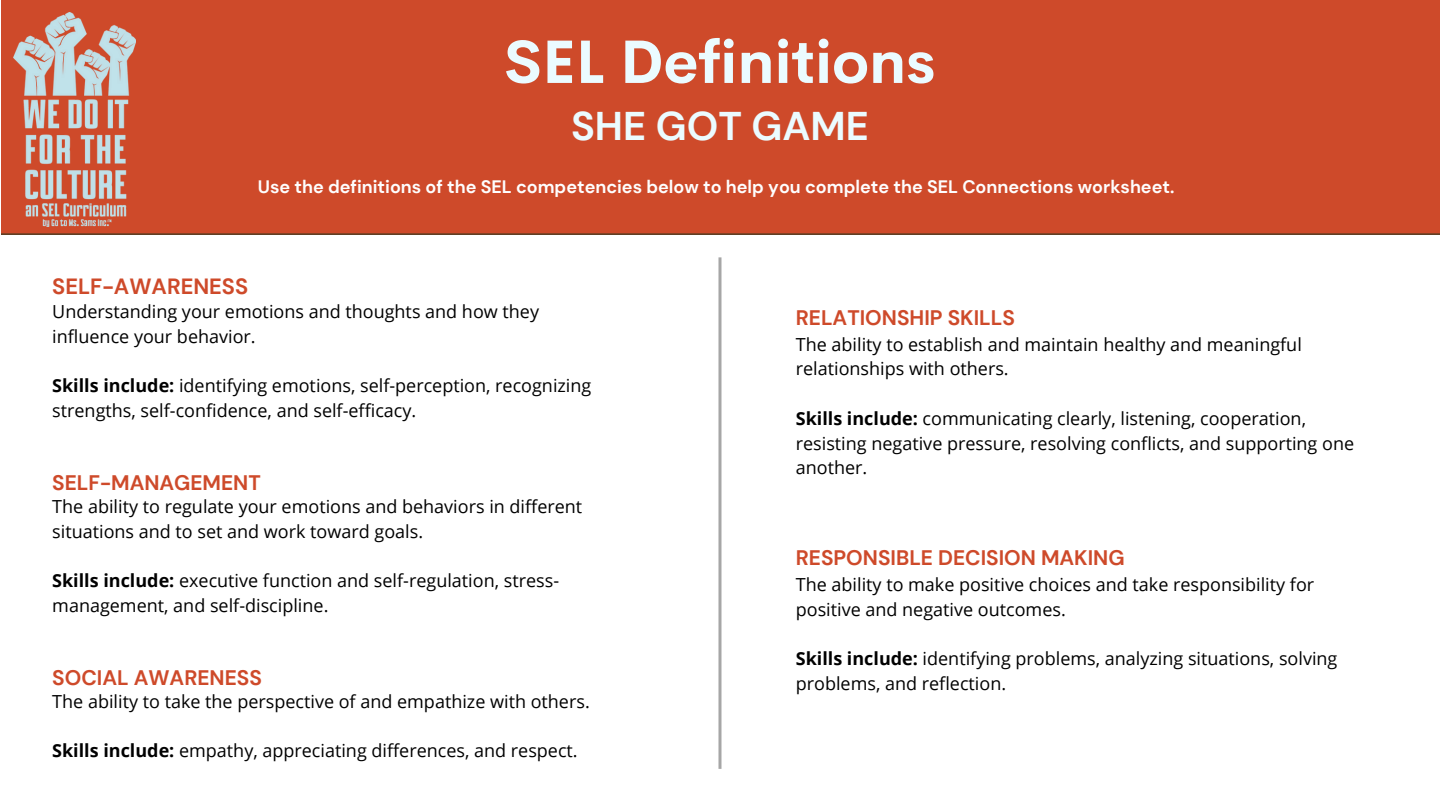
<style>
.page{position:relative;width:1440px;height:810px;background:#fff}
.page>*{position:absolute;margin:0;border:0;box-sizing:border-box;transform-origin:0 0}
.t1{font:700 60px "Cerebri Sans";color:#ebfbff}
.t2{font:700 40px "DM Sans";color:#ebfbff}
.t3{font:700 22px "DM Sans";color:#ce4a2a}
.t4{font:700 21px "DM Sans";color:#ce4a2a}
.t5{font:18px/24.8px "Open Sans";color:#000}
.t6{font:700 18px "DM Sans";color:#fefefe}
.s1{font-weight:700}
</style>
<div class="page">
<div style="left:1px;top:0;width:1439px;height:235px;background:#ce4a2a"></div>
<img style="left:13px;top:13px;width:122px;height:213px">
<hr style="left:718px;top:257px;width:3px;height:512px;background:#a6a6a6">
<h1 class="t1" style="left:504px;top:23px;width:433px">SEL Definitions</h1>
<h2 class="t2" style="left:571px;top:100px;width:299px">SHE GOT GAME</h2>
<p class="t6" style="left:258px;top:175px;width:918px">Use the definitions of the SEL competencies below to help you complete the SEL Connections worksheet.</p>
<p class="t3" style="left:52px;top:272px;width:197px">SELF-AWARENESS</p>
<p class="t5" style="left:52px;top:299px;width:488px">Understanding your emotions and thoughts and how they influence your behavior.</p>
<p class="t5" style="left:52px;top:373px;width:541px"><span class="s1">Skills include:</span> identifying emotions, self-perception, recognizing strengths, self-confidence, and self-efficacy.</p>
<p class="t4" style="left:52px;top:469px;width:210px">SELF-MANAGEMENT</p>
<p class="t5" style="left:52px;top:493px;width:532px">The ability to regulate your emotions and behaviors in different situations and to set and work toward goals.</p>
<p class="t5" style="left:52px;top:568px;width:508px"><span class="s1">Skills include:</span> executive function and self-regulation, stress&shy;management, and self-discipline.</p>
<p class="t4" style="left:52px;top:664px;width:211px">SOCIAL AWARENESS</p>
<p class="t5" style="left:52px;top:688px;width:539px">The ability to take the perspective of and empathize with others.</p>
<p class="t5" style="left:52px;top:738px;width:527px"><span class="s1">Skills include:</span> empathy, appreciating differences, and respect.</p>
<p class="t4" style="left:796px;top:304px;width:221px">RELATIONSHIP SKILLS</p>
<p class="t5" style="left:796px;top:331px;width:508px">The ability to establish and maintain healthy and meaningful relationships with others.</p>
<p class="t5" style="left:796px;top:405px;width:560px"><span class="s1">Skills include:</span> communicating clearly, listening, cooperation, resisting negative pressure, resolving conflicts, and supporting one another.</p>
<p class="t4" style="left:796px;top:544px;width:330px">RESPONSIBLE DECISION MAKING</p>
<p class="t5" style="left:796px;top:571px;width:520px">The ability to make positive choices and take responsibility for positive and negative outcomes.</p>
<p class="t5" style="left:796px;top:646px;width:543px"><span class="s1">Skills include:</span> identifying problems, analyzing situations, solving problems, and reflection.</p>
</div>
